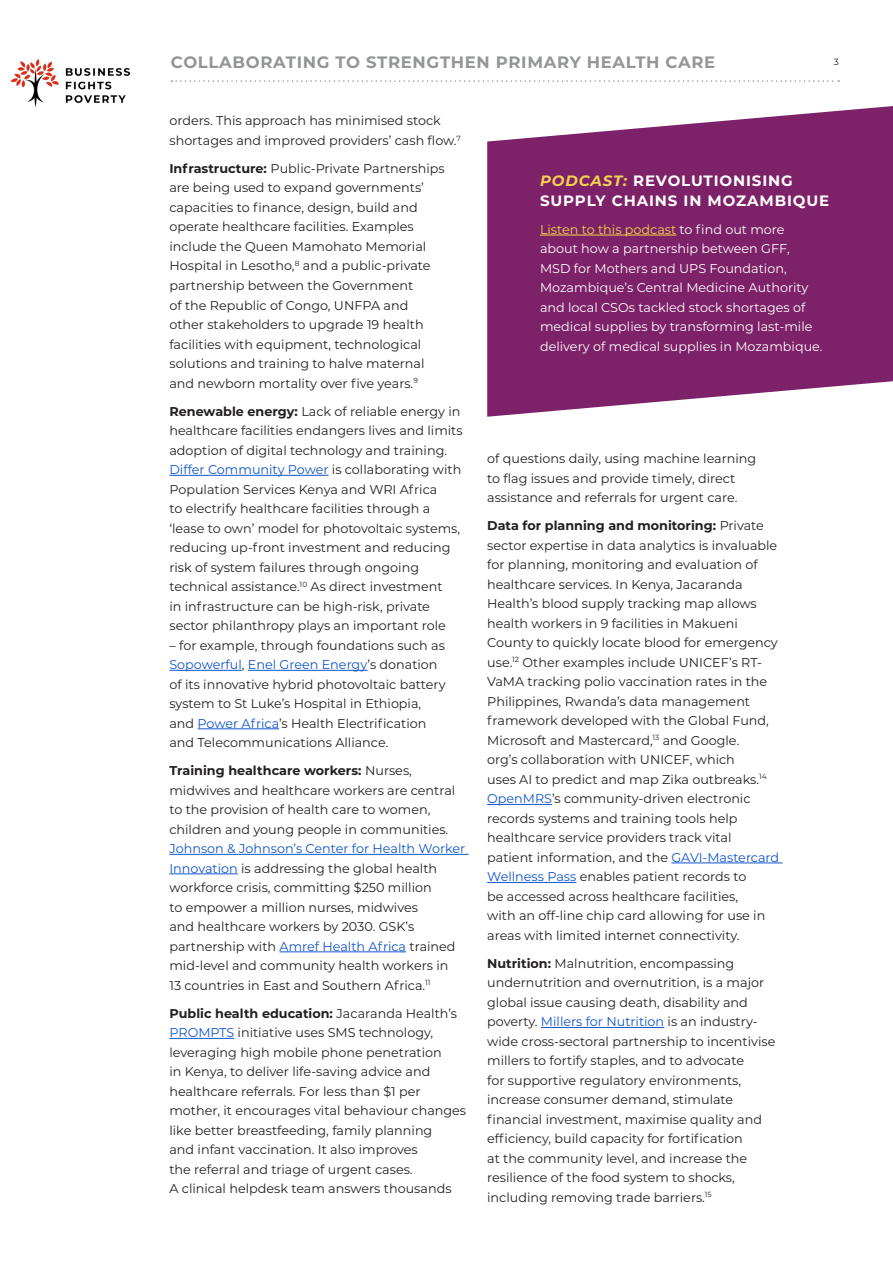
<style>
.page{position:relative;width:893px;height:1263px;background:#fff}
.page>*{position:absolute;margin:0;border:0;box-sizing:border-box;transform-origin:0 0}
.t1{font:700 16.5px "Montserrat";letter-spacing:.04em;color:#939598}
.Subtitle_2{font:700 15px/19.5px "Montserrat";letter-spacing:.06em;color:#fff}
.Body{font:12.75px/19.5px "Montserrat";color:#231f20}
.Body-2{font:12.75px/19.5px "Montserrat";color:#fff}
.Footnote{font:9px "Montserrat";color:#231f20}
.s1{font-weight:700}
.s2{color:#15c}
.s3{font-style:italic;color:#f3d14f}
.s4{color:#f7d345}
</style>
<div class="page">
<img style="left:10px;top:59px;width:121px;height:48px">
<svg style="left:172px;top:80px;width:667px;height:2px"></svg>
<hr style="left:169px;top:475px;width:160px;height:1px;background:#15c">
<hr style="left:169px;top:670px;width:73px;height:1px;background:#15c">
<hr style="left:248px;top:670px;width:119px;height:1px;background:#15c">
<hr style="left:198px;top:728px;width:81px;height:1px;background:#15c">
<hr style="left:169px;top:854px;width:300px;height:1px;background:#15c">
<hr style="left:169px;top:873px;width:69px;height:1px;background:#15c">
<hr style="left:280px;top:951px;width:126px;height:1px;background:#15c">
<hr style="left:169px;top:1038px;width:65px;height:1px;background:#15c">
<hr style="left:487px;top:804px;width:65px;height:1px;background:#15c">
<hr style="left:671px;top:863px;width:112px;height:1px;background:#15c">
<hr style="left:487px;top:882px;width:89px;height:1px;background:#15c">
<hr style="left:541px;top:1027px;width:123px;height:1px;background:#15c">
<svg style="left:487px;top:106px;width:406px;height:311px;background:#8c3a7a"></svg>
<hr style="left:540px;top:235px;width:136px;height:1px;background:#f7d345">
<p class="t1" style="left:171px;top:51px;width:546px">COLLABORATING TO STRENGTHEN PRIMARY HEALTH CARE</p>
<p class="Footnote" style="left:834px;top:56px;width:7px">3</p>
<p class="Body" style="left:169px;top:111px;width:293px">orders. This approach has minimised stock shortages and improved providers’ cash flow.<sup>7</sup></p>
<p class="Body" style="left:169px;top:158px;width:277px"><span class="s1">Infrastructure:</span> Public-Private Partnerships are being used to expand governments’ capacities to finance, design, build and operate healthcare facilities. Examples include the Queen Mamohato Memorial Hospital in Lesotho,<sup>8</sup> and a public-private partnership between the Government<br>of the Republic of Congo, UNFPA and other stakeholders to upgrade 19 health facilities with equipment, technological solutions and training to halve maternal and newborn mortality over five years.<sup>9</sup></p>
<p class="Body" style="left:169px;top:401px;width:295px"><span class="s1">Renewable energy:</span> Lack of reliable energy in healthcare facilities endangers lives and limits adoption of digital technology and training.<br><span class="s2">Differ Community Power</span> is collaborating with Population Services Kenya and WRI Africa<br>to electrify healthcare facilities through a ‘lease to own’ model for photovoltaic systems, reducing up-front investment and reducing risk of system failures through ongoing technical assistance.<sup>10</sup> As direct investment<br>in infrastructure can be high-risk, private sector philanthropy plays an important role</p>
<p class="Body" style="left:169px;top:635px;width:278px">– for example, through foundations such as <span class="s2">Sopowerful</span>, <span class="s2">Enel Green Energy</span>’s donation of its innovative hybrid photovoltaic battery system to St Luke’s Hospital in Ethiopia, and <span class="s2">Power Africa</span>’s Health Electrification and Telecommunications Alliance.</p>
<p class="Body" style="left:169px;top:760px;width:297px"><span class="s1">Training healthcare workers:</span> Nurses, midwives and healthcare workers are central to the provision of health care to women, children and young people in communities.<br><span class="s2">Johnson &amp; Johnson’s Center for Health Worker Innovation</span> is addressing the global health workforce crisis, committing $250 million<br>to empower a million nurses, midwives<br>and healthcare workers by 2030. GSK’s partnership with <span class="s2">Amref Health Africa</span> trained mid-level and community health workers in<br>13 countries in East and Southern Africa.<sup>11</sup></p>
<p class="Body" style="left:169px;top:1003px;width:298px"><span class="s1">Public health education:</span> Jacaranda Health’s <span class="s2">PROMPTS</span> initiative uses SMS technology, leveraging high mobile phone penetration<br>in Kenya, to deliver life-saving advice and healthcare referrals. For less than $1 per mother, it encourages vital behaviour changes like better breastfeeding, family planning<br>and infant vaccination. It also improves<br>the referral and triage of urgent cases.<br>A clinical helpdesk team answers thousands</p>
<p class="Subtitle_2" style="left:540px;top:170px;width:291px"><span class="s3">PODCAST:</span> REVOLUTIONISING<br>SUPPLY CHAINS IN MOZAMBIQUE</p>
<p class="Body-2" style="left:540px;top:219px;width:284px"><span class="s4">Listen to this podcast</span> to find out more about how a partnership between GFF, MSD for Mothers and UPS Foundation, Mozambique’s Central Medicine Authority and local CSOs tackled stock shortages of medical supplies by transforming last-mile delivery of medical supplies in Mozambique.</p>
<p class="Body" style="left:487px;top:448px;width:271px">of questions daily, using machine learning to flag issues and provide timely, direct assistance and referrals for urgent care.</p>
<p class="Body" style="left:487px;top:515px;width:293px"><span class="s1">Data for planning and monitoring:</span> Private sector expertise in data analytics is invaluable for planning, monitoring and evaluation of healthcare services. In Kenya, Jacaranda Health’s blood supply tracking map allows health workers in 9 facilities in Makueni County to quickly locate blood for emergency use.<sup>12</sup> Other examples include UNICEF’s RT-VaMA tracking polio vaccination rates in the Philippines, Rwanda’s data management framework developed with the Global Fund, Microsoft and Mastercard,<sup>13</sup> and Google.<br>org’s collaboration with UNICEF, which<br>uses AI to predict and map Zika outbreaks.<sup>14<br></sup><span class="s2">OpenMRS</span>’s community-driven electronic records systems and training tools help healthcare service providers track vital patient information, and the <span class="s2">GAVI-Mastercard Wellness Pass</span> enables patient records to<br>be accessed across healthcare facilities,<br>with an off-line chip card allowing for use in areas with limited internet connectivity.</p>
<p class="Body" style="left:487px;top:953px;width:290px"><span class="s1">Nutrition:</span> Malnutrition, encompassing undernutrition and overnutrition, is a major global issue causing death, disability and poverty. <span class="s2">Millers for Nutrition</span> is an industry&shy;wide cross-sectoral partnership to incentivise millers to fortify staples, and to advocate<br>for supportive regulatory environments, increase consumer demand, stimulate financial investment, maximise quality and efficiency, build capacity for fortification<br>at the community level, and increase the resilience of the food system to shocks, including removing trade barriers.<sup>15</sup></p>
</div>
